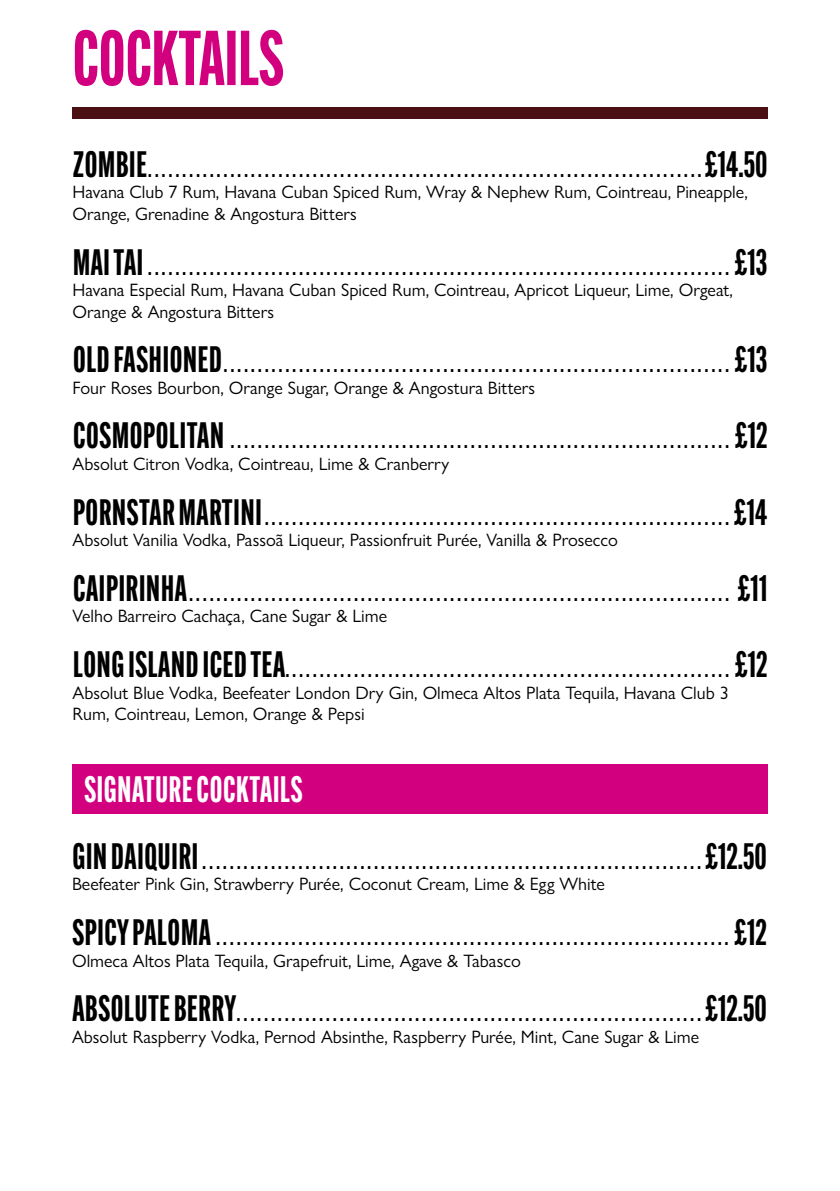
<style>
.page{position:relative;width:840px;height:1191px;background:#fff}
.page>*{position:absolute;margin:0;border:0;box-sizing:border-box;transform-origin:0 0}
.t1{font:700 76px "Alternate Gothic Comp ATF";color:#d2007f}
.t2{font:700 36px "Alternate Gothic Comp ATF";letter-spacing:.02em;color:#fff}
.t3{font:700 24px "Alternate Gothic Comp ATF";color:#000}
.t4{font:18px/21.6px "Gill Sans Nova";color:#000}
.s1{font-size:36px}
</style>
<div class="page">
<div style="left:72px;top:107px;width:695px;height:12px;background:#4b1013"></div>
<div style="left:73px;top:764px;width:694px;height:49px;background:#d2007f"></div>
<h1 class="t1" style="left:73px;top:11px;width:212px">COCKTAILS</h1>
<p class="t3" style="left:73px;top:153px;width:695px"><span class="s1">ZOMBIE</span>.................................................................................<span class="s1">£14.50</span></p>
<p class="t4" style="left:73px;top:181px;width:676px">Havana Club 7 Rum, Havana Cuban Spiced Rum, Wray &amp; Nephew Rum, Cointreau, Pineapple,<br>Orange, Grenadine &amp; Angostura Bitters</p>
<p class="t3" style="left:73px;top:251px;width:695px"><span class="s1">MAI TAI</span>.....................................................................................<span class="s1">£13</span></p>
<p class="t4" style="left:73px;top:279px;width:661px">Havana Especial Rum, Havana Cuban Spiced Rum, Cointreau, Apricot Liqueur, Lime, Orgeat,<br>Orange &amp; Angostura Bitters</p>
<p class="t3" style="left:73px;top:349px;width:695px"><span class="s1">OLD FASHIONED</span>..........................................................................<span class="s1">£13</span></p>
<p class="t4" style="left:73px;top:377px;width:464px">Four Roses Bourbon, Orange Sugar, Orange &amp; Angostura Bitters</p>
<p class="t3" style="left:73px;top:425px;width:695px"><span class="s1">COSMOPOLITAN</span>.........................................................................<span class="s1">£12</span></p>
<p class="t4" style="left:73px;top:453px;width:378px">Absolut Citron Vodka, Cointreau, Lime &amp; Cranberry</p>
<p class="t3" style="left:73px;top:501px;width:695px"><span class="s1">PORNSTAR MARTINI</span>....................................................................<span class="s1">£14</span></p>
<p class="t4" style="left:73px;top:529px;width:546px">Absolut Vanilia Vodka, Passoã Liqueur, Passionfruit Purée, Vanilla &amp; Prosecco</p>
<p class="t3" style="left:73px;top:577px;width:695px"><span class="s1">CAIPIRINHA</span>............................................................................... <span class="s1">£11</span></p>
<p class="t4" style="left:73px;top:605px;width:316px">Velho Barreiro Cachaça, Cane Sugar &amp; Lime</p>
<p class="t3" style="left:73px;top:653px;width:695px"><span class="s1">LONG ISLAND ICED TEA</span>.................................................................<span class="s1">£12</span></p>
<p class="t4" style="left:73px;top:681px;width:657px">Absolut Blue Vodka, Beefeater London Dry Gin, Olmeca Altos Plata Tequila, Havana Club 3<br>Rum, Cointreau, Lemon, Orange &amp; Pepsi</p>
<h2 class="t2" style="left:84px;top:767px;width:219px">SIGNATURE COCKTAILS</h2>
<p class="t3" style="left:72px;top:845px;width:695px"><span class="s1">GIN DAIQUIRI</span>.........................................................................<span class="s1">£12.50</span></p>
<p class="t4" style="left:72px;top:873px;width:534px">Beefeater Pink Gin, Strawberry Purée, Coconut Cream, Lime &amp; Egg White</p>
<p class="t3" style="left:72px;top:921px;width:695px"><span class="s1">SPICY PALOMA</span>...........................................................................<span class="s1">£12</span></p>
<p class="t4" style="left:72px;top:949px;width:450px">Olmeca Altos Plata Tequila, Grapefruit, Lime, Agave &amp; Tabasco</p>
<p class="t3" style="left:72px;top:997px;width:695px"><span class="s1">ABSOLUTE BERRY</span>....................................................................<span class="s1">£12.50</span></p>
<p class="t4" style="left:72px;top:1025px;width:628px">Absolut Raspberry Vodka, Pernod Absinthe, Raspberry Purée, Mint, Cane Sugar &amp; Lime</p>
</div>
